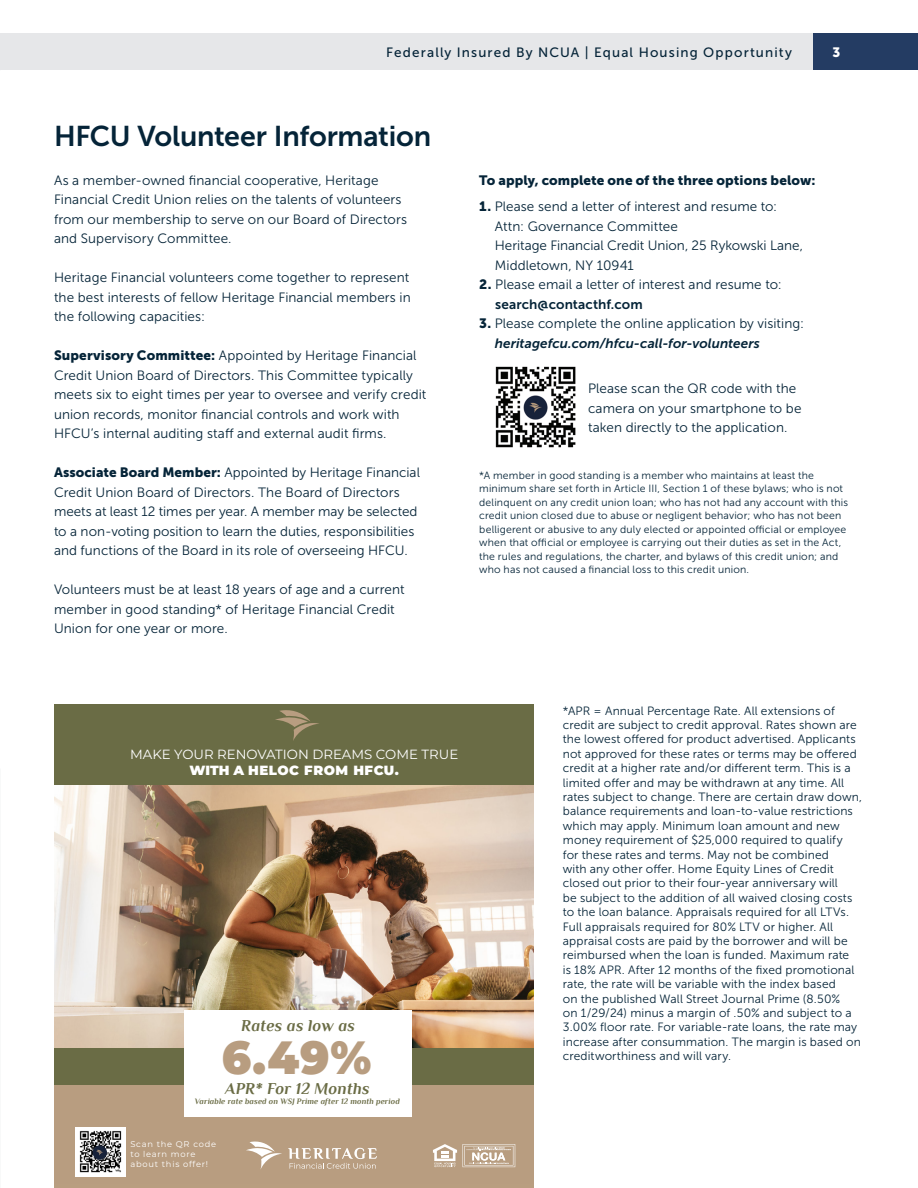
<style>
.page{position:relative;width:918px;height:1188px;background:#fff}
.page>*{position:absolute;margin:0;border:0;box-sizing:border-box;transform-origin:0 0}
.t1{font:900 46.65px "Montserrat";color:#b89d80;scale:.96 1}
.t2{font:28.5px "Museo Sans 700";letter-spacing:-.01em;color:#052438}
.t3{font:italic 700 16.65px "Philosopher";letter-spacing:.02em;color:#6a6c45;scale:.96 1}
.t4{font:13.5px/19.5px "Museo Sans 300";letter-spacing:.005em;color:#052438}
.t5{font:13.5px "Museo Sans 500";letter-spacing:.085em;color:#052438}
.t6{font:13.5px "Museo Sans 900";letter-spacing:.005em;color:#052438}
.t7{font:13.5px "Museo Sans 900";color:#fff}
.t8{font:13.35px "Montserrat";color:#fff}
.t9{font:900 13.35px "Montserrat";letter-spacing:.04em;color:#fff}
.t10{font:12px/14.4px "Museo Sans 300";letter-spacing:.01em;color:#052438}
.t11{font:10.5px/13.5px "Museo Sans 300";letter-spacing:.015em;color:#052438}
.t12{font:italic 700 8.25px "Philosopher";letter-spacing:.02em;color:#6a6c45;scale:.96 1}
.t13{font:8.25px/10.1px "Montserrat";letter-spacing:.09em;color:#fff}
.s1{font-family:"Museo Sans 900"}
.s2{font-family:"Museo Sans 700"}
.s3{font-family:"Museo Sans 700";font-style:italic}
</style>
<div class="page">
<div style="left:812px;top:33px;width:106px;height:37px;background:#243c63"></div>
<div style="left:0;top:33px;width:812px;height:37px;background:#e6e7e9"></div>
<div style="left:55px;top:704px;width:479px;height:479px;background:#6a6c45"></div>
<img style="left:55px;top:786px;width:479px;height:263px">
<svg style="left:275px;top:710px;width:44px;height:31px"></svg>
<div style="left:55px;top:1085px;width:479px;height:98px;background:#b89d80"></div>
<svg style="left:463px;top:1144px;width:52px;height:23px"></svg>
<svg style="left:433px;top:1144px;width:24px;height:23px"></svg>
<svg style="left:246px;top:1141px;width:36px;height:28px"></svg>
<svg style="left:288px;top:1148px;width:89px;height:21px"></svg>
<img style="left:76px;top:1127px;width:49px;height:49px">
<div style="left:93px;top:1146px;width:13px;height:13px;background:#17223a;border-radius:50%"></div>
<div style="left:93px;top:1146px;width:14px;height:13px;border:1px solid #17223a;border-radius:50%"></div>
<svg style="left:96px;top:1150px;width:7px;height:5px"></svg>
<div style="left:185px;top:1010px;width:227px;height:107px;background:#fff"></div>
<img style="left:495px;top:366px;width:81px;height:82px">
<p class="t5" style="left:386px;top:45px;width:407px">Federally Insured By NCUA | Equal Housing Opportunity</p>
<p class="t7" style="left:832px;top:45px;width:9px">3</p>
<p class="t2" style="left:54px;top:120px;width:379px">HFCU Volunteer Information</p>
<p class="t4" style="left:54px;top:171px;width:355px">As a member-owned financial cooperative, Heritage Financial Credit Union relies on the talents of volunteers from our membership to serve on our Board of Directors and Supervisory Committee.</p>
<p class="t4" style="left:54px;top:268px;width:358px;text-align:justify">Heritage Financial volunteers come together to represent the best interests of fellow Heritage Financial members in the following capacities:</p>
<p class="t4" style="left:54px;top:346px;width:374px"><span class="s1">Supervisory Committee:</span> Appointed by Heritage Financial Credit Union Board of Directors. This Committee typically meets six to eight times per year to oversee and verify credit union records, monitor financial controls and work with HFCU’s internal auditing staff and external audit firms.</p>
<p class="t4" style="left:54px;top:463px;width:368px"><span class="s1">Associate Board Member:</span> Appointed by Heritage Financial Credit Union Board of Directors. The Board of Directors meets at least 12 times per year. A member may be selected to a non-voting position to learn the duties, responsibilities and functions of the Board in its role of overseeing HFCU.</p>
<p class="t4" style="left:54px;top:580px;width:352px">Volunteers must be at least 18 years of age and a current member in good standing* of Heritage Financial Credit<br>Union for one year or more.</p>
<p class="t6" style="left:479px;top:172px;width:338px">To apply, complete one of the three options below:</p>
<p class="t4" style="left:495px;top:197px;width:310px;text-indent:-16px"><span class="s1">1.</span> Please send a letter of interest and resume to:<br>Attn: Governance Committee<br>Heritage Financial Credit Union, 25 Rykowski Lane, Middletown, NY 10941</p>
<p class="t4" style="left:495px;top:275px;width:288px;text-indent:-16px"><span class="s1">2.</span> Please email a letter of interest and resume to: <span class="s2">search@contacthf.com</span></p>
<p class="t4" style="left:495px;top:314px;width:311px;text-indent:-16px"><span class="s1">3.</span> Please complete the online application by visiting: <span class="s3">heritagefcu.com/hfcu-call-for-volunteers</span></p>
<p class="t4" style="left:588px;top:379px;width:215px">Please scan the QR code with the camera on your smartphone to be taken directly to the application.</p>
<p class="t11" style="left:479px;top:469px;width:370px">*A member in good standing is a member who maintains at least the minimum share set forth in Article III, Section 1 of these bylaws; who is not delinquent on any credit union loan; who has not had any account with this credit union closed due to abuse or negligent behavior; who has not been belligerent or abusive to any duly elected or appointed official or employee when that official or employee is carrying out their duties as set in the Act, the rules and regulations, the charter, and bylaws of this credit union; and who has not caused a financial loss to this credit union.</p>
<p class="t8" style="left:130px;top:745px;width:330px">MAKE YOUR RENOVATION DREAMS COME TRUE</p>
<p class="t9" style="left:190px;top:760px;width:211px">WITH A HELOC FROM HFCU.</p>
<p class="t3" style="left:241px;top:1017px;width:120px">Rates as low as</p>
<h1 class="t1" style="left:222px;top:1022px;width:158px">6.49%</h1>
<p class="t3" style="left:225px;top:1079px;width:152px">APR* For 12 Months</p>
<p class="t12" style="left:195px;top:1096px;width:215px">Variable rate based on WSJ Prime after 12 month period</p>
<p class="t13" style="left:130px;top:1139px;width:87px">Scan the QR code to learn more about this offer!</p>
<p class="t10" style="left:563px;top:703px;width:301px">*APR = Annual Percentage Rate. All extensions of credit are subject to credit approval. Rates shown are the lowest offered for product advertised. Applicants not approved for these rates or terms may be offered credit at a higher rate and/or different term. This is a limited offer and may be withdrawn at any time. All rates subject to change. There are certain draw down, balance requirements and loan-to-value restrictions which may apply. Minimum loan amount and new money requirement of $25,000 required to qualify<br>for these rates and terms. May not be combined<br>with any other offer. Home Equity Lines of Credit closed out prior to their four-year anniversary will<br>be subject to the addition of all waived closing costs to the loan balance. Appraisals required for all LTVs.<br>Full appraisals required for 80% LTV or higher. All appraisal costs are paid by the borrower and will be reimbursed when the loan is funded. Maximum rate<br>is 18% APR. After 12 months of the fixed promotional rate, the rate will be variable with the index based<br>on the published Wall Street Journal Prime (8.50%<br>on 1/29/24) minus a margin of .50% and subject to a 3.00% floor rate. For variable-rate loans, the rate may increase after consummation. The margin is based on creditworthiness and will vary.</p>
</div>
